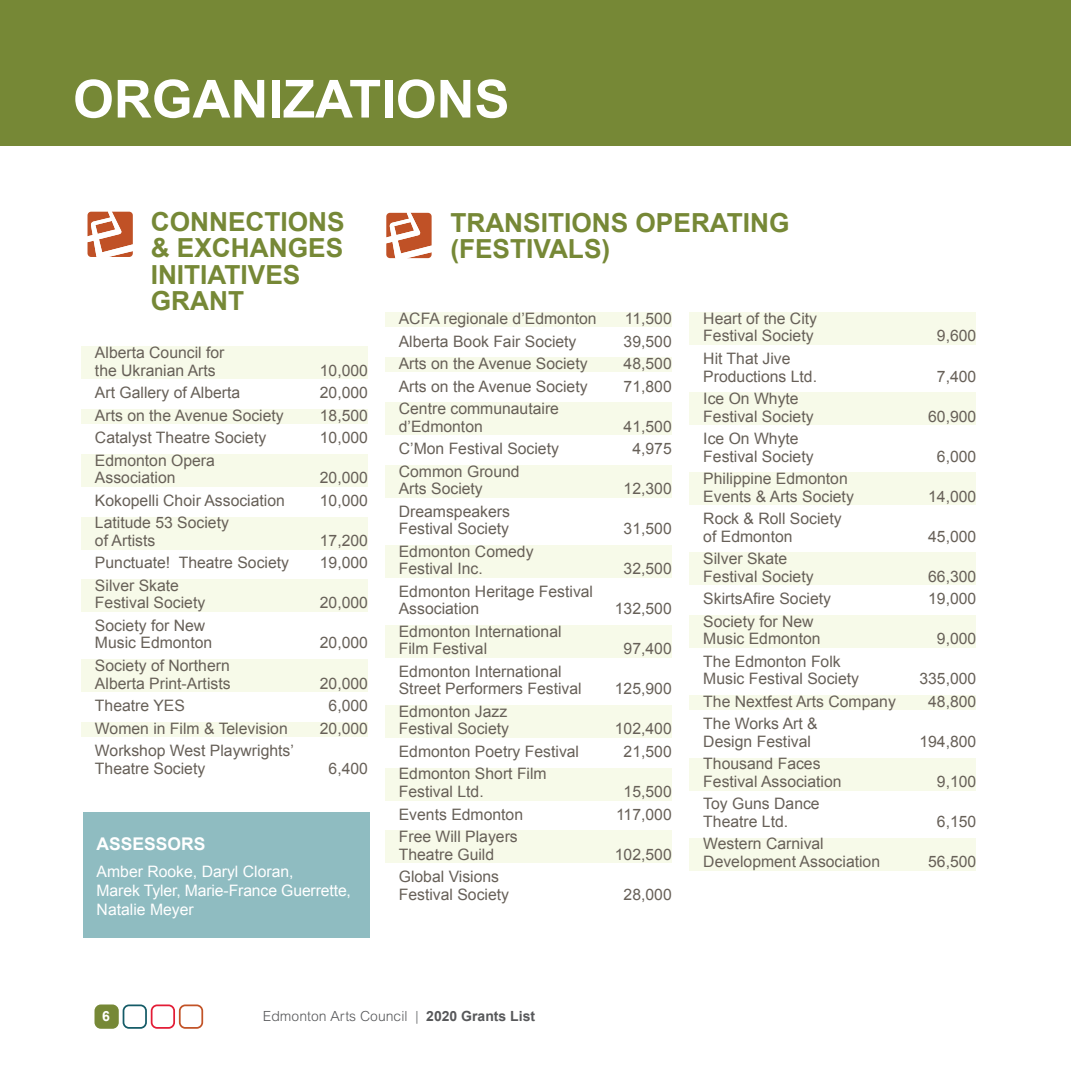
<style>
.page{position:relative;width:1071px;height:1071px;background:#fff}
.page>*{position:absolute;margin:0;border:0;box-sizing:border-box;transform-origin:0 0}
.t1{font:700 52.5px "Arial";color:#fff}
.t2{font:700 26.25px/26.2px "Arial";color:#768836}
.t3{font:700 17.5px "Arial";color:#fff}
.t4{font:15.75px/17.5px "Arial";color:#676058}
.t5{font:15.75px/19.2px "Arial";color:#fff}
.t6{font:300 14px "Arial MT Std";color:#57585a}
.t7{font:700 14px "Arial";color:#fff}
.s1{font-family:"Arial";font-weight:700}
</style>
<div class="page">
<div style="left:83px;top:812px;width:286px;height:126px;background:#8fbcc1"></div>
<svg style="left:87px;top:212px;width:46px;height:45px"></svg>
<div style="left:81px;top:347px;width:287px;height:32px;background:#f7fae9"></div>
<div style="left:81px;top:409px;width:287px;height:15px;background:#f7fae9"></div>
<div style="left:81px;top:454px;width:287px;height:33px;background:#f7fae9"></div>
<div style="left:81px;top:517px;width:287px;height:32px;background:#f7fae9"></div>
<div style="left:81px;top:580px;width:287px;height:32px;background:#f7fae9"></div>
<div style="left:81px;top:660px;width:287px;height:32px;background:#f7fae9"></div>
<div style="left:81px;top:722px;width:287px;height:15px;background:#f7fae9"></div>
<div style="left:0;top:0;width:1071px;height:145px;background:#768836"></div>
<div style="left:385px;top:313px;width:287px;height:14px;background:#f7fae9"></div>
<div style="left:385px;top:358px;width:287px;height:14px;background:#f7fae9"></div>
<div style="left:385px;top:403px;width:287px;height:32px;background:#f7fae9"></div>
<div style="left:385px;top:465px;width:287px;height:33px;background:#f7fae9"></div>
<div style="left:385px;top:545px;width:287px;height:33px;background:#f7fae9"></div>
<div style="left:385px;top:625px;width:287px;height:33px;background:#f7fae9"></div>
<div style="left:385px;top:705px;width:287px;height:33px;background:#f7fae9"></div>
<div style="left:385px;top:768px;width:287px;height:32px;background:#f7fae9"></div>
<div style="left:385px;top:831px;width:287px;height:32px;background:#f7fae9"></div>
<div style="left:689px;top:313px;width:287px;height:32px;background:#f7fae9"></div>
<div style="left:689px;top:393px;width:287px;height:32px;background:#f7fae9"></div>
<div style="left:689px;top:473px;width:287px;height:32px;background:#f7fae9"></div>
<div style="left:689px;top:553px;width:287px;height:32px;background:#f7fae9"></div>
<div style="left:689px;top:615px;width:287px;height:33px;background:#f7fae9"></div>
<div style="left:689px;top:695px;width:287px;height:15px;background:#f7fae9"></div>
<div style="left:689px;top:758px;width:287px;height:32px;background:#f7fae9"></div>
<div style="left:689px;top:838px;width:287px;height:32px;background:#f7fae9"></div>
<svg style="left:386px;top:213px;width:46px;height:46px"></svg>
<div style="left:179px;top:1004px;width:24px;height:25px;border:2px solid #c25327;border-radius:6px"></div>
<div style="left:151px;top:1004px;width:24px;height:25px;border:2px solid #e31c36;border-radius:6px"></div>
<div style="left:123px;top:1004px;width:24px;height:25px;border:2px solid #145b67;border-radius:6px"></div>
<div style="left:95px;top:1005px;width:23px;height:23px;background:#768836;border-radius:6px"></div>
<div style="left:94px;top:1004px;width:25px;height:25px;border:2px solid #768836;border-radius:6px"></div>
<h1 class="t1" style="left:73px;top:65px;width:438px">ORGANIZATIONS</h1>
<h2 class="t2" style="left:151px;top:210px;width:195px">CONNECTIONS &amp; EXCHANGES<br>INITIATIVES<br>GRANT</h2>
<h2 class="t2" style="left:450px;top:210px;width:341px">TRANSITIONS OPERATING (FESTIVALS)</h2>
<p class="t4" style="left:95px;top:344px;width:131px">Alberta Council for the Ukranian Arts</p>
<p class="t4" style="left:320px;top:362px;width:50px">10,000</p>
<p class="t4" style="left:95px;top:384px;width:147px">Art Gallery of Alberta</p>
<p class="t4" style="left:320px;top:384px;width:50px">20,000</p>
<p class="t4" style="left:95px;top:407px;width:190px">Arts on the Avenue Society</p>
<p class="t4" style="left:320px;top:407px;width:50px">18,500</p>
<p class="t4" style="left:95px;top:429px;width:173px">Catalyst Theatre Society</p>
<p class="t4" style="left:320px;top:429px;width:50px">10,000</p>
<p class="t4" style="left:95px;top:452px;width:121px">Edmonton Opera<br>Association</p>
<p class="t4" style="left:320px;top:469px;width:50px">20,000</p>
<p class="t4" style="left:95px;top:492px;width:191px">Kokopelli Choir Association</p>
<p class="t4" style="left:320px;top:492px;width:50px">10,000</p>
<p class="t4" style="left:95px;top:514px;width:135px">Latitude 53 Society of Artists</p>
<p class="t4" style="left:320px;top:532px;width:50px">17,200</p>
<p class="t4" style="left:95px;top:554px;width:196px">Punctuate! Theatre Society</p>
<p class="t4" style="left:320px;top:554px;width:50px">19,000</p>
<p class="t4" style="left:95px;top:577px;width:112px">Silver Skate<br>Festival Society</p>
<p class="t4" style="left:320px;top:594px;width:50px">20,000</p>
<p class="t4" style="left:95px;top:617px;width:119px">Society for New<br>Music Edmonton</p>
<p class="t4" style="left:95px;top:657px;width:137px">Society of Northern<br>Alberta Print-Artists</p>
<p class="t4" style="left:320px;top:634px;width:50px">20,000</p>
<p class="t4" style="left:320px;top:674px;width:50px">20,000</p>
<p class="t4" style="left:95px;top:697px;width:91px">Theatre YES</p>
<p class="t4" style="left:329px;top:697px;width:41px">6,000</p>
<p class="t4" style="left:95px;top:719px;width:194px">Women in Film &amp; Television</p>
<p class="t4" style="left:320px;top:719px;width:50px">20,000</p>
<p class="t4" style="left:95px;top:742px;width:200px">Workshop West Playwrights’<br>Theatre Society</p>
<p class="t4" style="left:329px;top:760px;width:41px">6,400</p>
<p class="t3" style="left:97px;top:832px;width:110px">ASSESSORS</p>
<p class="t5" style="left:97px;top:862px;width:256px">Amber Rooke, Daryl Cloran,<br>Marek Tyler, Marie-France Guerrette,<br>Natalie Meyer</p>
<p class="t4" style="left:399px;top:310px;width:199px">ACFA regionale d’Edmonton</p>
<p class="t4" style="left:625px;top:310px;width:48px">11,500</p>
<p class="t4" style="left:399px;top:332px;width:179px">Alberta Book Fair Society</p>
<p class="t4" style="left:624px;top:332px;width:50px">39,500</p>
<p class="t4" style="left:399px;top:355px;width:190px">Arts on the Avenue Society</p>
<p class="t4" style="left:624px;top:355px;width:50px">48,500</p>
<p class="t4" style="left:399px;top:377px;width:190px">Arts on the Avenue Society</p>
<p class="t4" style="left:624px;top:377px;width:50px">71,800</p>
<p class="t4" style="left:399px;top:400px;width:162px">Centre communautaire d’Edmonton</p>
<p class="t4" style="left:624px;top:418px;width:50px">41,500</p>
<p class="t4" style="left:399px;top:440px;width:162px">C’Mon Festival Society</p>
<p class="t4" style="left:632px;top:440px;width:41px">4,975</p>
<p class="t4" style="left:399px;top:463px;width:122px">Common Ground<br>Arts Society</p>
<p class="t4" style="left:624px;top:480px;width:50px">12,300</p>
<p class="t4" style="left:399px;top:503px;width:113px">Dreamspeakers<br>Festival Society</p>
<p class="t4" style="left:399px;top:543px;width:136px">Edmonton Comedy<br>Festival Inc.</p>
<p class="t4" style="left:399px;top:583px;width:196px">Edmonton Heritage Festival<br>Association</p>
<p class="t4" style="left:399px;top:623px;width:164px">Edmonton International<br>Film Festival</p>
<p class="t4" style="left:399px;top:663px;width:184px">Edmonton International<br>Street Performers Festival</p>
<p class="t4" style="left:399px;top:703px;width:112px">Edmonton Jazz<br>Festival Society</p>
<p class="t4" style="left:624px;top:520px;width:50px">31,500</p>
<p class="t4" style="left:624px;top:560px;width:50px">32,500</p>
<p class="t4" style="left:615px;top:600px;width:58px">132,500</p>
<p class="t4" style="left:624px;top:640px;width:50px">97,400</p>
<p class="t4" style="left:615px;top:680px;width:58px">125,900</p>
<p class="t4" style="left:615px;top:720px;width:58px">102,400</p>
<p class="t4" style="left:399px;top:743px;width:182px">Edmonton Poetry Festival</p>
<p class="t4" style="left:624px;top:743px;width:50px">21,500</p>
<p class="t4" style="left:399px;top:765px;width:149px">Edmonton Short Film<br>Festival Ltd.</p>
<p class="t4" style="left:624px;top:783px;width:50px">15,500</p>
<p class="t4" style="left:399px;top:805px;width:126px">Events Edmonton</p>
<p class="t4" style="left:616px;top:805px;width:57px">117,000</p>
<p class="t4" style="left:399px;top:828px;width:121px">Free Will Players<br>Theatre Guild</p>
<p class="t4" style="left:615px;top:845px;width:58px">102,500</p>
<p class="t4" style="left:399px;top:868px;width:112px">Global Visions<br>Festival Society</p>
<p class="t4" style="left:624px;top:885px;width:50px">28,000</p>
<p class="t4" style="left:703px;top:310px;width:115px">Heart of the City<br>Festival Society</p>
<p class="t4" style="left:703px;top:350px;width:115px">Hit That Jive<br>Productions Ltd.</p>
<p class="t4" style="left:703px;top:390px;width:112px">Ice On Whyte<br>Festival Society</p>
<p class="t4" style="left:703px;top:430px;width:112px">Ice On Whyte<br>Festival Society</p>
<p class="t4" style="left:703px;top:470px;width:152px">Philippine Edmonton<br>Events &amp; Arts Society</p>
<p class="t4" style="left:703px;top:510px;width:140px">Rock &amp; Roll Society of Edmonton</p>
<p class="t4" style="left:703px;top:550px;width:112px">Silver Skate<br>Festival Society</p>
<p class="t4" style="left:937px;top:327px;width:41px">9,600</p>
<p class="t4" style="left:937px;top:367px;width:41px">7,400</p>
<p class="t4" style="left:928px;top:407px;width:50px">60,900</p>
<p class="t4" style="left:937px;top:447px;width:41px">6,000</p>
<p class="t4" style="left:928px;top:488px;width:50px">14,000</p>
<p class="t4" style="left:928px;top:528px;width:50px">45,000</p>
<p class="t4" style="left:928px;top:568px;width:50px">66,300</p>
<p class="t4" style="left:703px;top:590px;width:129px">SkirtsAfire Society</p>
<p class="t4" style="left:928px;top:590px;width:50px">19,000</p>
<p class="t4" style="left:703px;top:613px;width:119px">Society for New<br>Music Edmonton</p>
<p class="t4" style="left:937px;top:630px;width:41px">9,000</p>
<p class="t4" style="left:703px;top:653px;width:157px">The Edmonton Folk<br>Music Festival Society</p>
<p class="t4" style="left:919px;top:670px;width:58px">335,000</p>
<p class="t4" style="left:703px;top:693px;width:194px">The Nextfest Arts Company</p>
<p class="t4" style="left:928px;top:693px;width:50px">48,800</p>
<p class="t4" style="left:703px;top:715px;width:116px">The Works Art &amp;<br>Design Festival</p>
<p class="t4" style="left:919px;top:733px;width:58px">194,800</p>
<p class="t4" style="left:703px;top:755px;width:140px">Thousand Faces<br>Festival Association</p>
<p class="t4" style="left:703px;top:795px;width:118px">Toy Guns Dance<br>Theatre Ltd.</p>
<p class="t4" style="left:703px;top:835px;width:178px">Western Carnival<br>Development Association</p>
<p class="t4" style="left:937px;top:773px;width:41px">9,100</p>
<p class="t4" style="left:937px;top:813px;width:41px">6,150</p>
<p class="t4" style="left:928px;top:853px;width:50px">56,500</p>
<p class="t7" style="left:102px;top:1007px;width:9px">6</p>
<p class="t6" style="left:263px;top:1008px;width:274px">Edmonton Arts Council | <span class="s1">2020 Grants List</span></p>
</div>
